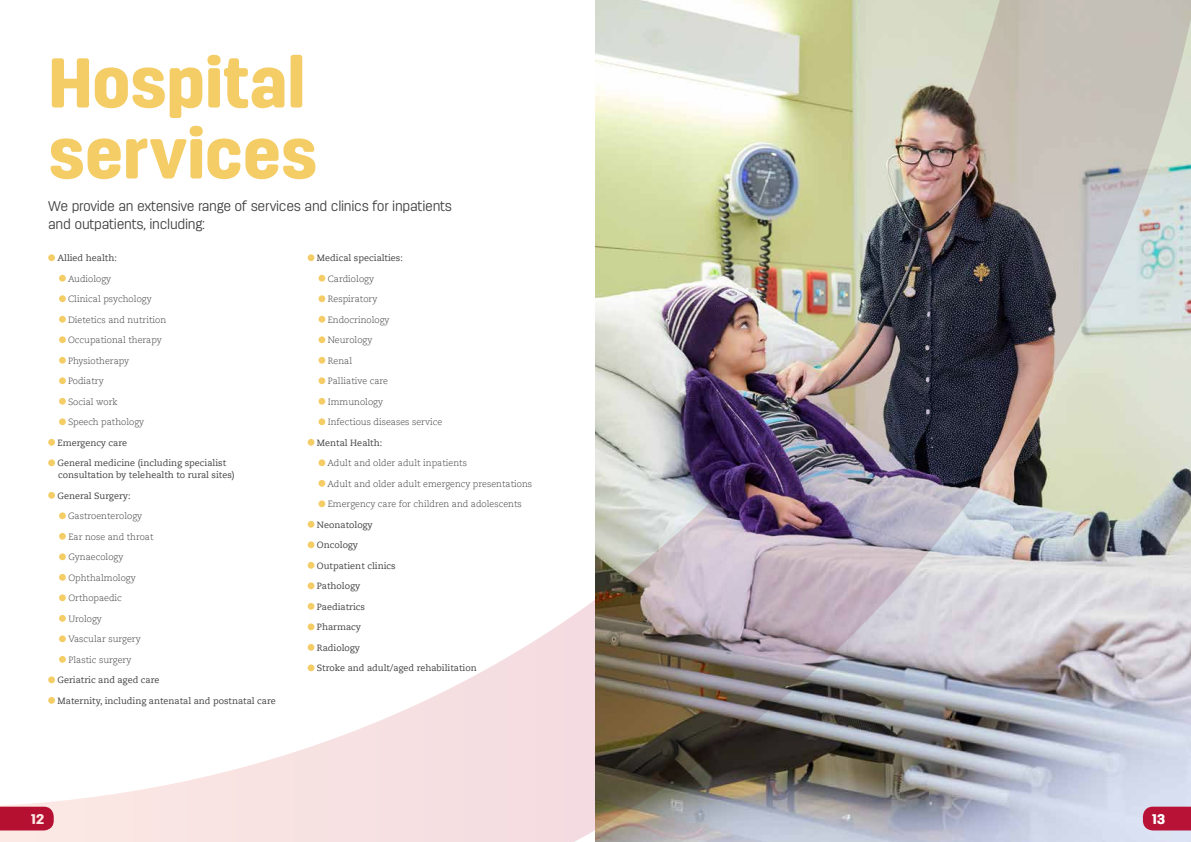
<style>
.page{position:relative;width:1191px;height:842px;background:#fff}
.page>*{position:absolute;margin:0;border:0;box-sizing:border-box;transform-origin:0 0}
.t1{font:900 70.3px/71px "Antartida Rounded";letter-spacing:-.015em;color:#f5cd66}
.t2{font:300 14px/18px "Antartida Rounded";letter-spacing:-.02em;color:#414042}
.t3{font:900 14px "Antartida Rounded";color:#fff;scale:1.05 1}
.t4{font:300 9px "Caecilia LT Std";color:#414042}
.t5{font:9px/12px "Caecilia LT Std";color:#414042}
</style>
<div class="page">
<img style="left:0;top:0;width:1191px;height:842px">
<svg style="left:1143px;top:807px;width:48px;height:23px"></svg>
<div style="left:48px;top:254px;width:7px;height:7px;background:#f5cd66;border-radius:50%"></div>
<div style="left:59px;top:275px;width:7px;height:7px;background:#f5cd66;border-radius:50%"></div>
<div style="left:59px;top:295px;width:7px;height:7px;background:#f5cd66;border-radius:50%"></div>
<div style="left:59px;top:316px;width:7px;height:7px;background:#f5cd66;border-radius:50%"></div>
<div style="left:59px;top:336px;width:7px;height:7px;background:#f5cd66;border-radius:50%"></div>
<div style="left:59px;top:357px;width:7px;height:7px;background:#f5cd66;border-radius:50%"></div>
<div style="left:59px;top:377px;width:7px;height:7px;background:#f5cd66;border-radius:50%"></div>
<div style="left:59px;top:398px;width:7px;height:7px;background:#f5cd66;border-radius:50%"></div>
<div style="left:59px;top:418px;width:7px;height:7px;background:#f5cd66;border-radius:50%"></div>
<div style="left:48px;top:439px;width:7px;height:7px;background:#f5cd66;border-radius:50%"></div>
<div style="left:48px;top:459px;width:7px;height:7px;background:#f5cd66;border-radius:50%"></div>
<div style="left:48px;top:492px;width:7px;height:7px;background:#f5cd66;border-radius:50%"></div>
<div style="left:59px;top:512px;width:7px;height:7px;background:#f5cd66;border-radius:50%"></div>
<div style="left:59px;top:533px;width:7px;height:7px;background:#f5cd66;border-radius:50%"></div>
<div style="left:59px;top:553px;width:7px;height:7px;background:#f5cd66;border-radius:50%"></div>
<div style="left:59px;top:574px;width:7px;height:7px;background:#f5cd66;border-radius:50%"></div>
<div style="left:59px;top:594px;width:7px;height:7px;background:#f5cd66;border-radius:50%"></div>
<div style="left:59px;top:615px;width:7px;height:7px;background:#f5cd66;border-radius:50%"></div>
<div style="left:59px;top:635px;width:7px;height:7px;background:#f5cd66;border-radius:50%"></div>
<div style="left:59px;top:656px;width:7px;height:7px;background:#f5cd66;border-radius:50%"></div>
<div style="left:48px;top:676px;width:7px;height:7px;background:#f5cd66;border-radius:50%"></div>
<div style="left:48px;top:697px;width:7px;height:7px;background:#f5cd66;border-radius:50%"></div>
<div style="left:308px;top:254px;width:6px;height:7px;background:#f5cd66;border-radius:50%"></div>
<div style="left:318px;top:275px;width:7px;height:7px;background:#f5cd66;border-radius:50%"></div>
<div style="left:318px;top:295px;width:7px;height:7px;background:#f5cd66;border-radius:50%"></div>
<div style="left:318px;top:316px;width:7px;height:7px;background:#f5cd66;border-radius:50%"></div>
<div style="left:318px;top:336px;width:7px;height:7px;background:#f5cd66;border-radius:50%"></div>
<div style="left:318px;top:357px;width:7px;height:7px;background:#f5cd66;border-radius:50%"></div>
<div style="left:318px;top:377px;width:7px;height:7px;background:#f5cd66;border-radius:50%"></div>
<div style="left:318px;top:398px;width:7px;height:7px;background:#f5cd66;border-radius:50%"></div>
<div style="left:318px;top:418px;width:7px;height:7px;background:#f5cd66;border-radius:50%"></div>
<div style="left:308px;top:439px;width:6px;height:7px;background:#f5cd66;border-radius:50%"></div>
<div style="left:318px;top:459px;width:7px;height:7px;background:#f5cd66;border-radius:50%"></div>
<div style="left:318px;top:480px;width:7px;height:7px;background:#f5cd66;border-radius:50%"></div>
<div style="left:318px;top:500px;width:7px;height:7px;background:#f5cd66;border-radius:50%"></div>
<div style="left:308px;top:521px;width:6px;height:7px;background:#f5cd66;border-radius:50%"></div>
<div style="left:308px;top:541px;width:6px;height:7px;background:#f5cd66;border-radius:50%"></div>
<div style="left:308px;top:562px;width:6px;height:7px;background:#f5cd66;border-radius:50%"></div>
<div style="left:308px;top:582px;width:6px;height:7px;background:#f5cd66;border-radius:50%"></div>
<div style="left:308px;top:603px;width:6px;height:7px;background:#f5cd66;border-radius:50%"></div>
<div style="left:308px;top:623px;width:6px;height:7px;background:#f5cd66;border-radius:50%"></div>
<div style="left:308px;top:644px;width:6px;height:7px;background:#f5cd66;border-radius:50%"></div>
<div style="left:308px;top:664px;width:6px;height:7px;background:#f5cd66;border-radius:50%"></div>
<h1 class="t1" style="left:48px;top:48px;width:271px">Hospital services</h1>
<h2 class="t2" style="left:48px;top:197px;width:405px">We provide an extensive range of services and clinics for inpatients and outpatients, including:</h2>
<p class="t5" style="left:57px;top:252px;width:61px">Allied health:</p>
<p class="t4" style="left:68px;top:273px;width:45px">Audiology</p>
<p class="t4" style="left:68px;top:294px;width:85px">Clinical psychology</p>
<p class="t4" style="left:68px;top:314px;width:100px">Dietetics and nutrition</p>
<p class="t4" style="left:68px;top:335px;width:95px">Occupational therapy</p>
<p class="t4" style="left:68px;top:355px;width:63px">Physiotherapy</p>
<p class="t4" style="left:68px;top:376px;width:37px">Podiatry</p>
<p class="t4" style="left:68px;top:396px;width:51px">Social work</p>
<p class="t4" style="left:68px;top:417px;width:78px">Speech pathology</p>
<p class="t5" style="left:57px;top:437px;width:71px">Emergency care</p>
<p class="t5" style="left:57px;top:457px;width:179px">General medicine (including specialist consultation by telehealth to rural sites)</p>
<p class="t5" style="left:57px;top:490px;width:74px">General Surgery:</p>
<p class="t4" style="left:68px;top:511px;width:76px">Gastroenterology</p>
<p class="t4" style="left:68px;top:531px;width:87px">Ear nose and throat</p>
<p class="t4" style="left:68px;top:552px;width:57px">Gynaecology</p>
<p class="t4" style="left:68px;top:572px;width:69px">Ophthalmology</p>
<p class="t4" style="left:68px;top:593px;width:55px">Orthopaedic</p>
<p class="t4" style="left:68px;top:613px;width:35px">Urology</p>
<p class="t4" style="left:68px;top:634px;width:74px">Vascular surgery</p>
<p class="t4" style="left:68px;top:654px;width:65px">Plastic surgery</p>
<p class="t5" style="left:57px;top:674px;width:103px">Geriatric and aged care</p>
<p class="t5" style="left:57px;top:695px;width:220px">Maternity, including antenatal and postnatal care</p>
<p class="t5" style="left:317px;top:252px;width:87px">Medical specialties:</p>
<p class="t4" style="left:328px;top:273px;width:48px">Cardiology</p>
<p class="t4" style="left:328px;top:294px;width:51px">Respiratory</p>
<p class="t4" style="left:328px;top:314px;width:63px">Endocrinology</p>
<p class="t4" style="left:328px;top:335px;width:46px">Neurology</p>
<p class="t4" style="left:328px;top:355px;width:26px">Renal</p>
<p class="t4" style="left:328px;top:376px;width:62px">Palliative care</p>
<p class="t4" style="left:328px;top:396px;width:57px">Immunology</p>
<p class="t4" style="left:328px;top:417px;width:116px">Infectious diseases service</p>
<p class="t5" style="left:317px;top:437px;width:67px">Mental Health:</p>
<p class="t4" style="left:327px;top:458px;width:141px">Adult and older adult inpatients</p>
<p class="t4" style="left:327px;top:478px;width:206px">Adult and older adult emergency presentations</p>
<p class="t4" style="left:328px;top:499px;width:196px">Emergency care for children and adolescents</p>
<p class="t5" style="left:317px;top:519px;width:57px">Neonatology</p>
<p class="t5" style="left:317px;top:539px;width:43px">Oncology</p>
<p class="t5" style="left:317px;top:560px;width:80px">Outpatient clinics</p>
<p class="t5" style="left:317px;top:580px;width:45px">Pathology</p>
<p class="t5" style="left:317px;top:601px;width:50px">Paediatrics</p>
<p class="t5" style="left:317px;top:621px;width:45px">Pharmacy</p>
<p class="t5" style="left:317px;top:642px;width:45px">Radiology</p>
<p class="t5" style="left:317px;top:662px;width:161px">Stroke and adult/aged rehabilitation</p>
<h2 class="t3" style="left:31px;top:811px;width:14px">12</h2>
<h2 class="t3" style="left:1152px;top:811px;width:14px">13</h2>
</div>
